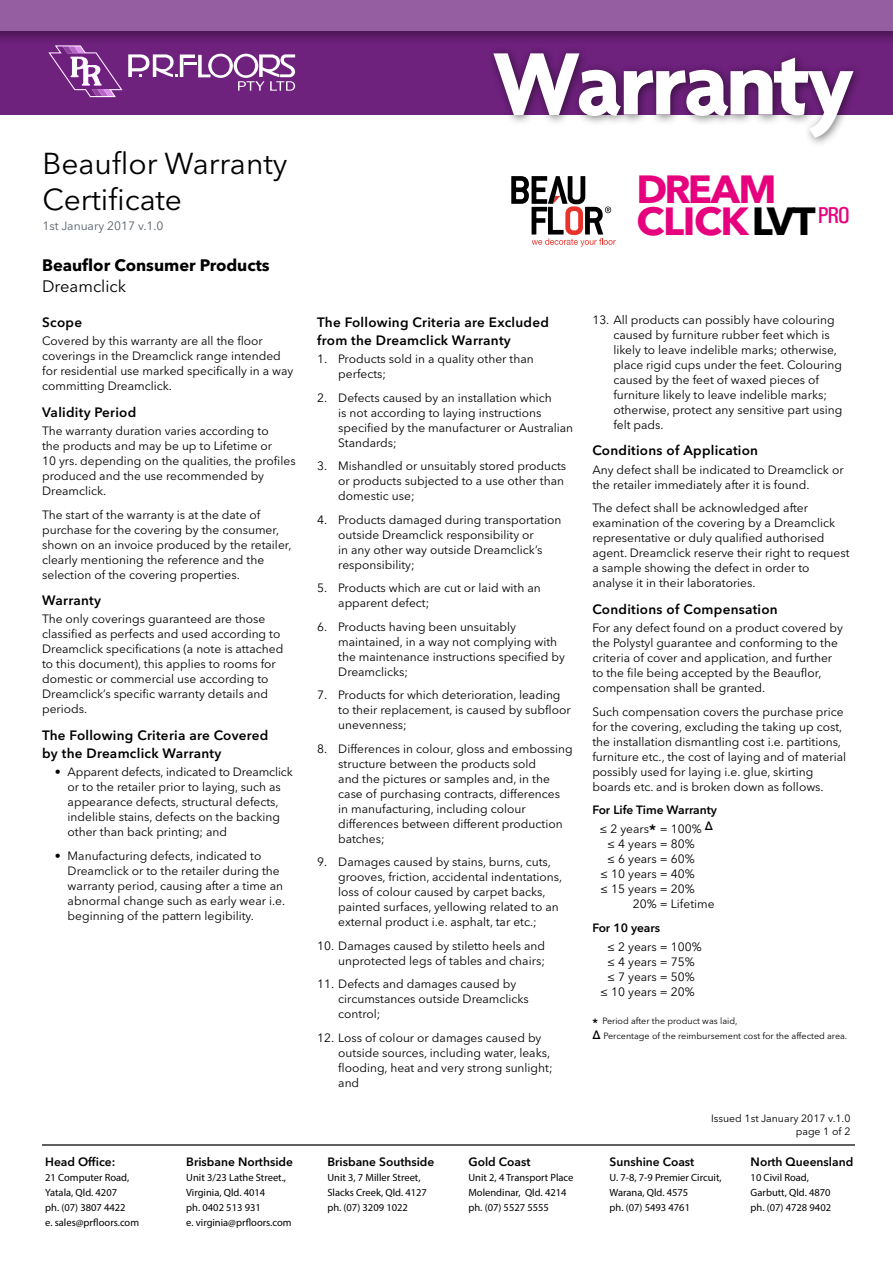
<style>
.page{position:relative;width:893px;height:1263px;background:#fff}
.page>*{position:absolute;margin:0;border:0;box-sizing:border-box;transform-origin:0 0}
.t1{font:700 96px "Agenda";letter-spacing:-.04em;color:#fff}
.t2{font:700 39px "Avenir Next LT Pro";letter-spacing:-.035em;color:#e6007d}
.t3{font:30px/36px "Avenir Next LT Pro";color:#000}
.t4{font:700 16.5px "Avenir Next LT Pro";color:#000}
.t5{font:16.5px "Avenir Next LT Pro";color:#000}
.t6{font:600 13.5px/18px "Avenir Next LT Pro";letter-spacing:.02em;color:#000}
.t7{font:12px/15px "Avenir Next LT Pro";color:#000}
.t8{font:600 12px/19.2px "Avenir Next LT Pro";color:#000;text-align:center}
.t9{font:12px "Avenir Next LT Pro";color:#566068}
.t10{font:10.5px/15px "Myriad Pro";color:#000}
.t11{font:10.5px/12.6px "Avenir Next LT Pro";color:#000;text-align:right}
.t12{font:9px/15px "Avenir Next LT Pro";color:#000}
.s1{color:#000}
.s2{font-weight:400}
.s3{font-size:15px}
.s4{font-weight:600;font-size:12px}
</style>
<div class="page">
<div style="left:0;top:15px;width:893px;height:100px;background:#6e217d"></div>
<hr style="left:42px;top:1145px;width:812px;height:1px;background:#000">
<div style="left:0;top:0;width:893px;height:46px;background:#000;opacity:.3"></div>
<div style="left:0;top:0;width:893px;height:31px;background:#945ea0"></div>
<svg style="left:48px;top:45px;width:74px;height:52px"></svg>
<svg style="left:128px;top:54px;width:167px;height:37px"></svg>
<div style="left:487px;top:46px;width:376px;height:102px;background:#000;opacity:.51"></div>
<svg style="left:511px;top:176px;width:105px;height:71px"></svg>
<h3 class="t3" style="left:43px;top:145px;width:247px">Beauflor Warranty<br>Certificate</h3>
<p class="t9" style="left:43px;top:219px;width:122px">1st January 2017 v.1.0</p>
<h3 class="t4" style="left:42px;top:255px;width:229px">Beauflor Consumer Products</h3>
<h3 class="t5" style="left:42px;top:276px;width:86px">Dreamclick</h3>
<p class="t6" style="left:42px;top:313px;width:41px">Scope</p>
<p class="t7" style="left:42px;top:333px;width:253px">Covered by this warranty are all the floor coverings in the Dreamclick range intended for residential use marked specifically in a way committing Dreamclick.</p>
<p class="t6" style="left:42px;top:403px;width:96px">Validity Period</p>
<p class="t7" style="left:42px;top:423px;width:255px">The warranty duration varies according to<br>the products and may be up to Lifetime or<br>10 yrs. depending on the qualities, the profiles produced and the use recommended by Dreamclick.</p>
<p class="t7" style="left:42px;top:507px;width:251px">The start of the warranty is at the date of purchase for the covering by the consumer, shown on an invoice produced by the retailer, clearly mentioning the reference and the selection of the covering properties.</p>
<p class="t6" style="left:42px;top:591px;width:60px">Warranty</p>
<p class="t7" style="left:42px;top:612px;width:243px">The only coverings guaranteed are those classified as perfects and used according to Dreamclick specifications (a note is attached to this document), this applies to rooms for domestic or commercial use according to Dreamclick’s specific warranty details and periods.</p>
<p class="t6" style="left:42px;top:726px;width:228px">The Following Criteria are Covered by the Dreamclick Warranty</p>
<p class="t7" style="left:68px;top:765px;width:227px;text-indent:-13px">• Apparent defects, indicated to Dreamclick or to the retailer prior to laying, such as appearance defects, structural defects, indelible stains, defects on the backing other than back printing; and</p>
<p class="t7" style="left:68px;top:848px;width:219px;text-indent:-13px">• Manufacturing defects, indicated to Dreamclick or to the retailer during the warranty period, causing after a time an abnormal change such as early wear i.e. beginning of the pattern legibility.</p>
<p class="t8" style="left:45px;top:1152px;width:72px">Head Office:</p>
<p class="t10" style="left:45px;top:1170px;width:95px">21 Computer Road,<br>Yatala, Qld. 4207<br>ph. (07) 3807 4422<br>e. sales@prfloors.com</p>
<p class="t8" style="left:186px;top:1152px;width:108px">Brisbane Northside</p>
<p class="t10" style="left:186px;top:1170px;width:107px">Unit 3/23 Lathe Street.,<br>Virginia, Qld. 4014<br>ph. 0402 513 931<br>e. virginia@prfloors.com</p>
<h1 class="t1" style="left:493px;top:25px;width:363px">Warranty</h1>
<h2 class="t2" style="left:637px;top:166px;width:142px">DREAM</h2>
<h2 class="t2" style="left:637px;top:197px;width:215px">CLICK<span class="s1">LVT</span> <sup>PRO</sup></h2>
<p class="t6" style="left:317px;top:313px;width:233px">The Following Criteria are Excluded from the Dreamclick Warranty</p>
<p class="t7" style="left:338px;top:351px;width:197px;text-indent:-21px">1. Products sold in a quality other than perfects;</p>
<p class="t7" style="left:338px;top:390px;width:236px;text-indent:-21px">2. Defects caused by an installation which<br>is not according to laying instructions specified by the manufacturer or Australian Standards;</p>
<p class="t7" style="left:338px;top:458px;width:230px;text-indent:-21px">3. Mishandled or unsuitably stored products or products subjected to a use other than domestic use;</p>
<p class="t7" style="left:338px;top:512px;width:225px;text-indent:-21px">4. Products damaged during transportation outside Dreamclick responsibility or<br>in any other way outside Dreamclick’s responsibility;</p>
<p class="t7" style="left:338px;top:580px;width:204px;text-indent:-21px">5. Products which are cut or laid with an apparent defect;</p>
<p class="t7" style="left:338px;top:619px;width:228px;text-indent:-21px">6. Products having been unsuitably maintained, in a way not complying with the maintenance instructions specified by Dreamclicks;</p>
<p class="t7" style="left:338px;top:687px;width:234px;text-indent:-21px">7. Products for which deterioration, leading to their replacement, is caused by subfloor unevenness;</p>
<p class="t7" style="left:338px;top:741px;width:236px;text-indent:-21px">8. Differences in colour, gloss and embossing structure between the products sold<br>and the pictures or samples and, in the case of purchasing contracts, differences in manufacturing, including colour differences between different production batches;</p>
<p class="t7" style="left:338px;top:854px;width:226px;text-indent:-21px">9. Damages caused by stains, burns, cuts, grooves, friction, accidental indentations, loss of colour caused by carpet backs, painted surfaces, yellowing related to an external product i.e. asphalt, tar etc.;</p>
<p class="t7" style="left:317px;top:938px;width:229px;text-align:right">10. Damages caused by stiletto heels and unprotected legs of tables and chairs;</p>
<p class="t7" style="left:338px;top:976px;width:192px;text-indent:-21px">11. Defects and damages caused by circumstances outside Dreamclicks control;</p>
<p class="t7" style="left:338px;top:1030px;width:216px;text-indent:-21px">12. Loss of colour or damages caused by outside sources, including water, leaks, flooding, heat and very strong sunlight; and</p>
<p class="t8" style="left:327px;top:1152px;width:109px">Brisbane Southside</p>
<p class="t10" style="left:327px;top:1170px;width:101px">Unit 3, 7 Miller Street,<br>Slacks Creek, Qld. 4127 ph. (07) 3209 1022</p>
<p class="t8" style="left:468px;top:1152px;width:63px">Gold Coast</p>
<p class="t10" style="left:468px;top:1170px;width:107px">Unit 2, 4 Transport Place<br>Molendinar, Qld. 4214 ph. (07) 5527 5555</p>
<p class="t7" style="left:613px;top:312px;width:230px;text-indent:-21px">13. All products can possibly have colouring caused by furniture rubber feet which is likely to leave indelible marks; otherwise, place rigid cups under the feet. Colouring caused by the feet of waxed pieces of furniture likely to leave indelible marks; otherwise, protect any sensitive part using felt pads.</p>
<p class="t6" style="left:592px;top:441px;width:167px">Conditions of Application</p>
<p class="t7" style="left:592px;top:462px;width:253px">Any defect shall be indicated to Dreamclick or the retailer immediately after it is found.</p>
<p class="t7" style="left:592px;top:500px;width:259px">The defect shall be acknowledged after examination of the covering by a Dreamclick representative or duly qualified authorised agent. Dreamclick reserve their right to request a sample showing the defect in order to analyse it in their laboratories.</p>
<p class="t6" style="left:592px;top:600px;width:187px">Conditions of Compensation</p>
<p class="t7" style="left:592px;top:620px;width:252px">For any defect found on a product covered by the Polystyl guarantee and conforming to the criteria of cover and application, and further to the file being accepted by the Beauflor, compensation shall be granted.</p>
<p class="t7" style="left:592px;top:704px;width:255px">Such compensation covers the purchase price for the covering, excluding the taking up cost, the installation dismantling cost i.e. partitions, furniture etc., the cost of laying and of material possibly used for laying i.e. glue, skirting boards etc. and is broken down as follows.</p>
<p class="t8" style="left:592px;top:800px;width:126px">For Life Time Warranty <span class="s2">≤ 2 years</span><span class="s3">*</span> <span class="s2">= 100%</span> ∆</p>
<p class="t7" style="left:607px;top:837px;width:89px">≤ 4 years = 80%</p>
<p class="t7" style="left:607px;top:852px;width:89px">≤ 6 years = 60%</p>
<p class="t7" style="left:600px;top:867px;width:96px">≤ 10 years = 40%</p>
<p class="t7" style="left:600px;top:882px;width:96px">≤ 15 years = 20%</p>
<p class="t7" style="left:633px;top:897px;width:83px">20% = Lifetime</p>
<p class="t8" style="left:592px;top:918px;width:69px">For 10 years</p>
<p class="t7" style="left:600px;top:939px;width:103px;text-align:center">≤ 2 years = 100% ≤ 4 years = 75%<br>≤ 7 years = 50%<br>≤ 10 years = 20%</p>
<p class="t12" style="left:592px;top:1013px;width:256px"><span class="s4">*</span> Period after the product was laid,<br><span class="s4">∆</span> Percentage of the reimbursement cost for the affected area.</p>
<p class="t11" style="left:711px;top:1112px;width:141px">Issued 1st January 2017 v.1.0 page 1 of 2</p>
<p class="t8" style="left:610px;top:1152px;width:86px">Sunshine Coast</p>
<p class="t10" style="left:610px;top:1170px;width:114px">U. 7-8, 7-9 Premier Circuit,<br>Warana, Qld. 4575<br>ph. (07) 5493 4761</p>
<p class="t8" style="left:751px;top:1152px;width:104px">North Queensland</p>
<p class="t10" style="left:751px;top:1170px;width:82px">10 Civil Road,<br>Garbutt, Qld. 4870 ph. (07) 4728 9402</p>
</div>
